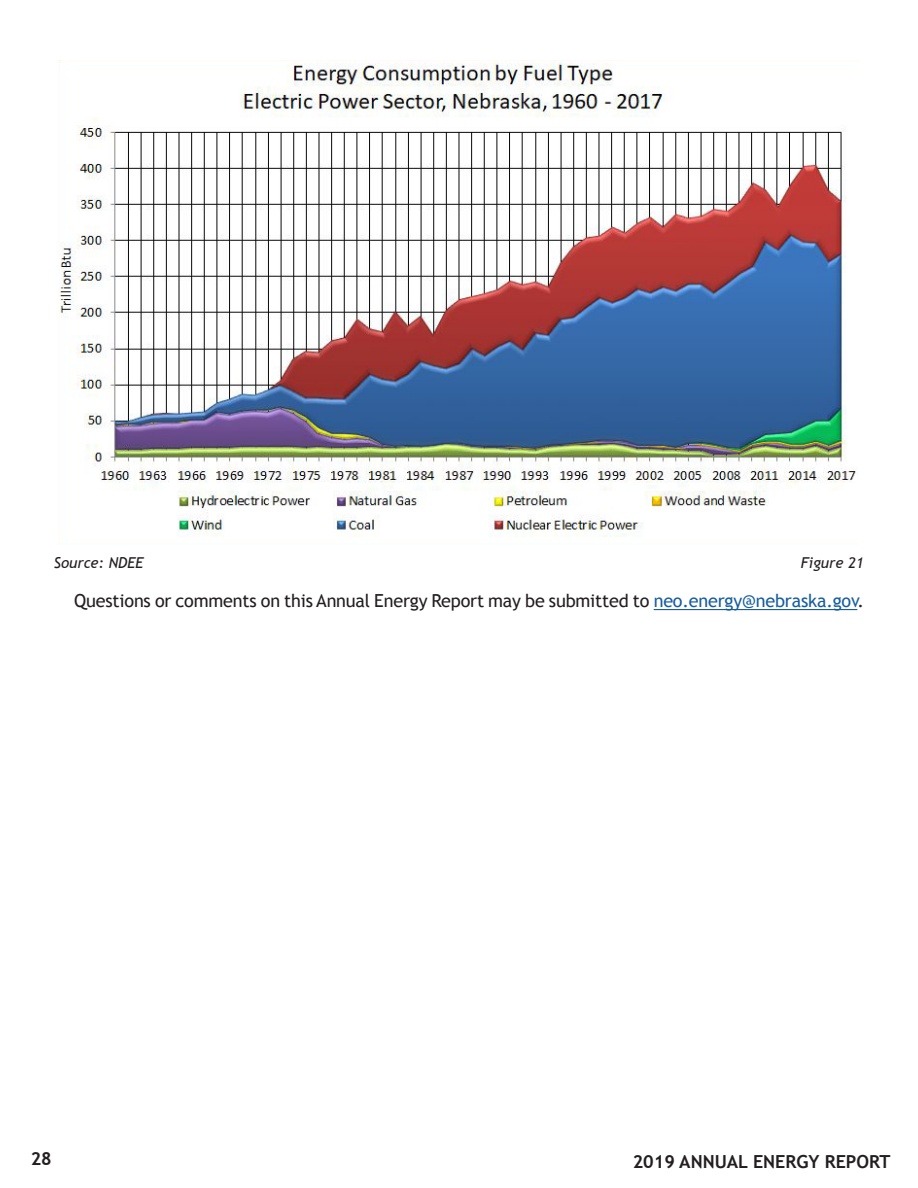
<style>
.page{position:relative;width:918px;height:1188px;background:#fff}
.page>*{position:absolute;margin:0;border:0;box-sizing:border-box;transform-origin:0 0}
.Body{font:18px "Trebuchet MS";letter-spacing:-.01em;color:#231f20}
.t1{font:700 18px "Trebuchet MS";color:#231f20}
.Body-2{font:italic 15px "Trebuchet MS";color:#231f20}
.s1{color:#175d9e}
</style>
<div class="page">
<img style="left:59px;top:60px;width:799px;height:481px">
<hr style="left:654px;top:609px;width:203px;height:1px;background:#175d9e">
<p class="Body-2" style="left:54px;top:553px;width:91px">Source: NDEE</p>
<p class="Body-2" style="left:801px;top:553px;width:64px">Figure 21</p>
<p class="Body" style="left:74px;top:590px;width:791px">Questions or comments on this Annual Energy Report may be submitted to <span class="s1">neo.energy@nebraska.gov</span>.</p>
<p class="t1" style="left:31px;top:1148px;width:23px">28</p>
<p class="t1" style="left:633px;top:1151px;width:259px">2019 ANNUAL ENERGY REPORT</p>
</div>
